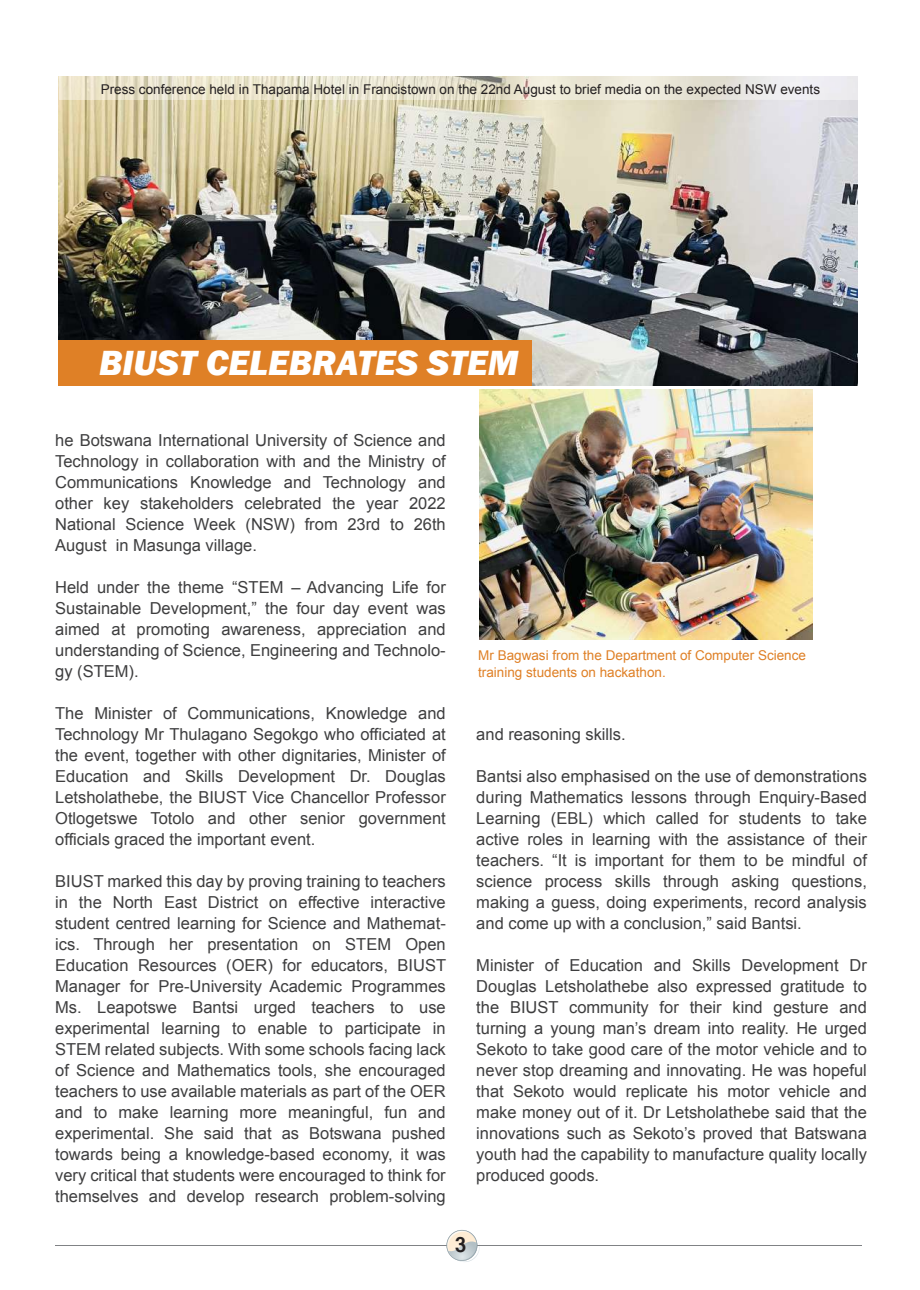
<style>
.page{position:relative;width:920px;height:1290px;background:#fff}
.page>*{position:absolute;margin:0;border:0;box-sizing:border-box;transform-origin:0 0}
.t1{font:italic 800 36px "Franklin Gothic";color:#fff}
.t2{font:700 23.1px "Raavi";color:#231f20}
.t3{font:16.5px/21px "Arial";color:#3e3e3f;text-align:justify}
.t4{font:13.5px "Arial";color:#231f20}
.t5{font:13.5px/16.2px "Arial";color:#df8026}
</style>
<div class="page">
<hr style="left:55px;top:1245px;width:806px;height:1px;background:#808285">
<svg style="left:446px;top:1230px;width:34px;height:32px"></svg>
<img style="left:58px;top:77px;width:800px;height:309px">
<img style="left:479px;top:389px;width:334px;height:251px">
<div style="left:59px;top:341px;width:473px;height:45px;background:#df8026"></div>
<svg style="left:59px;top:77px;width:799px;height:23px;background:#e8e3d3"></svg>
<p class="t4" style="left:101px;top:80px;width:721px">Press conference held in Thapama Hotel in Francistown on the 22nd August to brief media on the expected NSW events</p>
<h1 class="t1" style="left:99px;top:339px;width:421px">BIUST CELEBRATES STEM</h1>
<p class="t3" style="left:55px;top:429px;width:392px">he Botswana International University of Science and Technology in collaboration with and the Ministry of Communications Knowledge and Technology and other key stakeholders celebrated the year 2022<br>National Science Week (NSW) from 23rd to 26th August in Masunga village.</p>
<p class="t3" style="left:55px;top:576px;width:392px">Held under the theme “STEM – Advancing Life for Sustainable Development,” the four day event was aimed at promoting awareness, appreciation and understanding of Science, Engineering and Technolo&shy;gy (STEM).</p>
<p class="t3" style="left:55px;top:702px;width:392px">The Minister of Communications, Knowledge and Technology Mr Thulagano Segokgo who officiated at the event, together with other dignitaries, Minister of Education and Skills Development Dr. Douglas Letsholathebe, the BIUST Vice Chancellor Professor Otlogetswe Totolo and other senior government officials graced the important event.</p>
<p class="t3" style="left:55px;top:870px;width:392px">BIUST marked this day by proving training to teachers in the North East District on effective interactive student centred learning for Science and Mathemat&shy;ics. Through her presentation on STEM Open Education Resources (OER) for educators, BIUST Manager for Pre-University Academic Programmes Ms. Leapotswe Bantsi urged teachers to use experimental learning to enable to participate in STEM related subjects. With some schools facing lack of Science and Mathematics tools, she encouraged teachers to use available materials as part of the OER and to make learning more meaningful, fun and experimental. She said that as Botswana pushed towards being a knowledge-based economy, it was very critical that students were encouraged to think for themselves and develop research problem-solving</p>
<p class="t5" style="left:478px;top:647px;width:329px">Mr Bagwasi from the Department of Computer Science training students on hackathon.</p>
<p class="t3" style="left:476px;top:723px;width:151px">and reasoning skills.</p>
<p class="t3" style="left:476px;top:765px;width:392px">Bantsi also emphasised on the use of demonstrations during Mathematics lessons through Enquiry-Based Learning (EBL) which called for students to take active roles in learning with the assistance of their teachers. “It is important for them to be mindful of science process skills through asking questions, making a guess, doing experiments, record analysis and come up with a conclusion,” said Bantsi.</p>
<p class="t3" style="left:476px;top:954px;width:392px">Minister of Education and Skills Development Dr Douglas Letsholathebe also expressed gratitude to the BIUST community for their kind gesture and turning a young man’s dream into reality. He urged Sekoto to take good care of the motor vehicle and to never stop dreaming and innovating. He was hopeful that Sekoto would replicate his motor vehicle and make money out of it. Dr Letsholathebe said that the innovations such as Sekoto’s proved that Batswana youth had the capability to manufacture quality locally produced goods.</p>
<h2 class="t2" style="left:455px;top:1231px;width:13px">3</h2>
</div>
